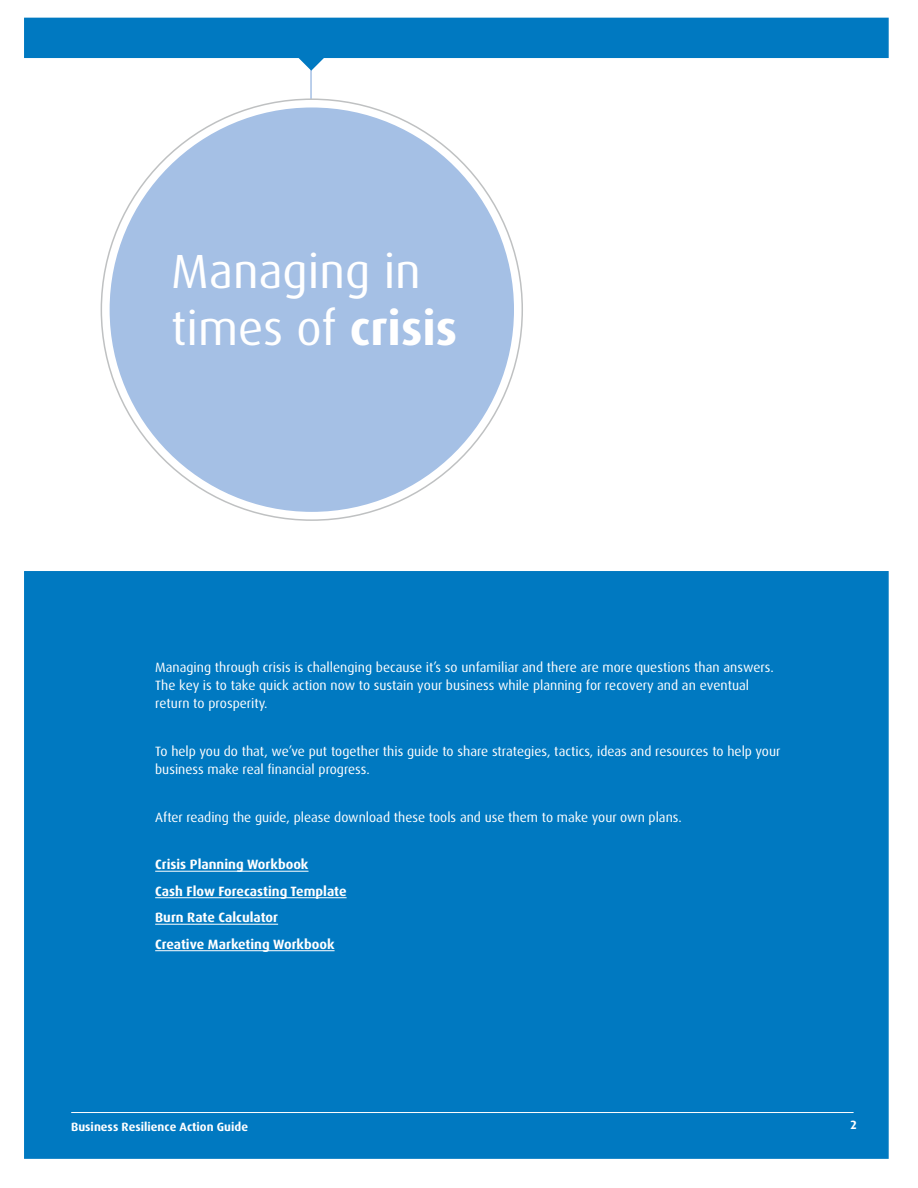
<style>
.page{position:relative;width:918px;height:1188px;background:#fff}
.page>*{position:absolute;margin:0;border:0;box-sizing:border-box;transform-origin:0 0}
.t1{font:48px/57.6px "Dax Pro";color:#fff}
.t2{font:13.5px/18px "Dax Pro";color:#fff}
.t3{font:700 13.5px/26.5px "Dax Pro";color:#fff}
.t4{font:700 12px "Dax Pro";color:#fff}
.s1{font-weight:700}
</style>
<div class="page">
<hr style="left:310px;top:64px;width:2px;height:55px;background:#a5c0e5">
<div style="left:24px;top:571px;width:865px;height:588px;background:#0079c1;border:2px solid #0079c1"></div>
<div style="left:24px;top:18px;width:865px;height:40px;background:#0079c1"></div>
<svg style="left:292px;top:55px;width:38px;height:17px"></svg>
<svg style="left:101px;top:99px;width:421px;height:421px"></svg>
<div style="left:110px;top:107px;width:404px;height:405px;background:#a5c0e5;border-radius:50%"></div>
<hr style="left:71px;top:1112px;width:783px;height:1px;background:#fff">
<hr style="left:155px;top:871px;width:154px;height:1px;background:#fff">
<hr style="left:155px;top:897px;width:192px;height:1px;background:#fff">
<hr style="left:155px;top:924px;width:123px;height:1px;background:#fff">
<hr style="left:155px;top:950px;width:180px;height:1px;background:#fff">
<p class="t1" style="left:171px;top:242px;width:288px">Managing in times of <span class="s1">crisis</span></p>
<p class="t2" style="left:155px;top:658px;width:620px">Managing through crisis is challenging because it’s so unfamiliar and there are more questions than answers.<br>The key is to take quick action now to sustain your business while planning for recovery and an eventual return to prosperity.</p>
<p class="t2" style="left:155px;top:742px;width:627px">To help you do that, we’ve put together this guide to share strategies, tactics, ideas and resources to help your business make real financial progress.</p>
<p class="t2" style="left:155px;top:808px;width:528px">After reading the guide, please download these tools and use them to make your own plans.</p>
<p class="t3" style="left:155px;top:851px;width:193px">Crisis Planning Workbook<br>Cash Flow Forecasting Template<br>Burn Rate Calculator<br>Creative Marketing Workbook</p>
<p class="t4" style="left:71px;top:1119px;width:178px">Business Resilience Action Guide</p>
<p class="t4" style="left:851px;top:1117px;width:8px">2</p>
</div>
